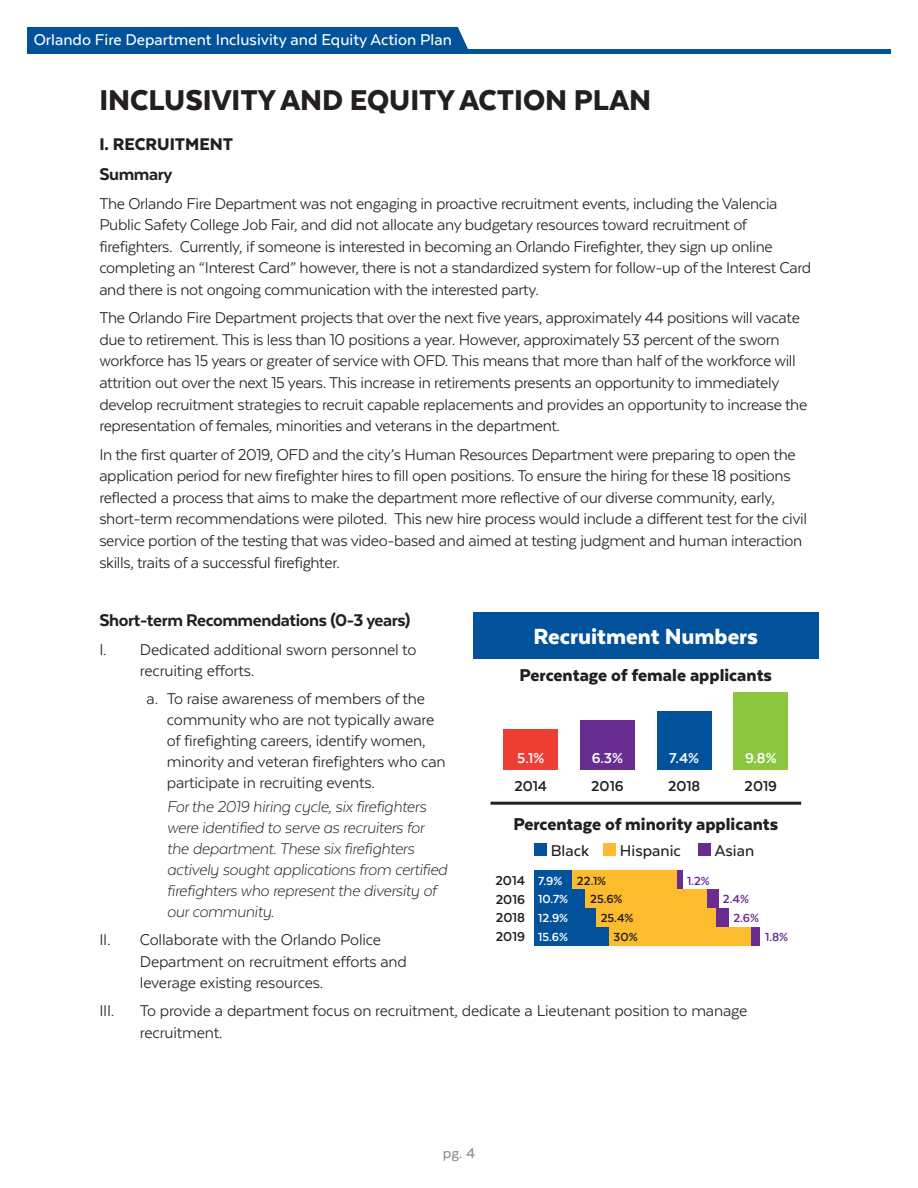
<style>
.page{position:relative;width:918px;height:1188px;background:#fff}
.page>*{position:absolute;margin:0;border:0;box-sizing:border-box;transform-origin:0 0}
.Header_Big{font:900 33px "Texta";color:#231f20}
.t1{font:900 25.2px "Texta";color:#fff}
.t2{font:900 19.8px "Texta";color:#231f20}
.Header_Small{font:800 19.5px "Texta";letter-spacing:-.02em;color:#231f20}
.Header_Big-2{font:900 19.5px "Texta";color:#231f20}
.Body{font:18px/21.6px "Texta";letter-spacing:-.02em;color:#231f20}
.Italics_Body{font:italic 300 18px/21px "Texta";letter-spacing:-.02em;color:#231f20}
.t3{font:500 18px "Texta";color:#fff}
.t4{font:500 18px "Texta";color:#231f20}
.t5{font:700 16.5px "Texta";color:#231f20}
.t6{font:700 16.5px "Texta";color:#fff}
.t7{font:500 16.5px "Texta";color:#8d8f92}
.t8{font:700 14.85px/18.8px "Texta";color:#231f20;text-align:justify}
.t9{font:700 13.5px "Texta";color:#231f20}
.t10{font:700 13.5px "Texta";color:#692c91}
.t11{font:700 13.5px "Texta";color:#fff}
.s1{color:#fff}
</style>
<div class="page">
<div style="left:27px;top:27px;width:441px;height:22px;background:#01529a"></div>
<div style="left:27px;top:49px;width:864px;height:5px;background:#01529a"></div>
<div style="left:473px;top:612px;width:346px;height:46px;background:#01529a"></div>
<div style="left:733px;top:693px;width:55px;height:77px;background:#8bc63e"></div>
<div style="left:657px;top:712px;width:55px;height:58px;background:#01529a"></div>
<div style="left:580px;top:720px;width:55px;height:50px;background:#692c91"></div>
<div style="left:503px;top:730px;width:55px;height:40px;background:#ee3e34"></div>
<hr style="left:491px;top:802px;width:310px;height:3px;background:#231f20">
<div style="left:751px;top:927px;width:9px;height:19px;background:#692c91"></div>
<div style="left:608px;top:927px;width:143px;height:19px;background:#fdbb2e"></div>
<div style="left:534px;top:927px;width:74px;height:19px;background:#01529a"></div>
<div style="left:716px;top:908px;width:13px;height:19px;background:#692c91"></div>
<div style="left:596px;top:908px;width:120px;height:19px;background:#fdbb2e"></div>
<div style="left:534px;top:908px;width:62px;height:19px;background:#01529a"></div>
<div style="left:707px;top:889px;width:11px;height:19px;background:#692c91"></div>
<div style="left:585px;top:889px;width:122px;height:19px;background:#fdbb2e"></div>
<div style="left:534px;top:889px;width:51px;height:19px;background:#01529a"></div>
<div style="left:677px;top:871px;width:6px;height:18px;background:#692c91"></div>
<div style="left:572px;top:871px;width:105px;height:18px;background:#fdbb2e"></div>
<div style="left:534px;top:871px;width:38px;height:18px;background:#01529a"></div>
<div style="left:534px;top:843px;width:13px;height:13px;background:#01529a"></div>
<div style="left:603px;top:843px;width:13px;height:13px;background:#fdbb2e"></div>
<div style="left:698px;top:843px;width:13px;height:13px;background:#692c91"></div>
<p class="t3" style="left:34px;top:30px;width:420px">Orlando Fire Department Inclusivity and Equity Action Plan</p>
<p class="Header_Big" style="left:99px;top:83px;width:553px">INCLUSIVITY AND EQUITY ACTION PLAN</p>
<p class="Header_Big-2" style="left:99px;top:134px;width:135px">I. RECRUITMENT</p>
<p class="Header_Small" style="left:99px;top:164px;width:75px">Summary</p>
<p class="Body" style="left:99px;top:192px;width:713px">The Orlando Fire Department was not engaging in proactive recruitment events, including the Valencia Public Safety College Job Fair, and did not allocate any budgetary resources toward recruitment of firefighters. Currently, if someone is interested in becoming an Orlando Firefighter, they sign up online completing an “Interest Card” however, there is not a standardized system for follow-up of the Interest Card and there is not ongoing communication with the interested party.</p>
<p class="Body" style="left:99px;top:307px;width:709px">The Orlando Fire Department projects that over the next five years, approximately 44 positions will vacate due to retirement. This is less than 10 positions a year. However, approximately 53 percent of the sworn workforce has 15 years or greater of service with OFD. This means that more than half of the workforce will attrition out over the next 15 years. This increase in retirements presents an opportunity to immediately develop recruitment strategies to recruit capable replacements and provides an opportunity to increase the representation of females, minorities and veterans in the department.</p>
<p class="Body" style="left:99px;top:443px;width:709px">In the first quarter of 2019, OFD and the city’s Human Resources Department were preparing to open the application period for new firefighter hires to fill open positions. To ensure the hiring for these 18 positions reflected a process that aims to make the department more reflective of our diverse community, early, short-term recommendations were piloted. This new hire process would include a different test for the civil service portion of the testing that was video-based and aimed at testing judgment and human interaction skills, traits of a successful firefighter.</p>
<p class="Header_Small" style="left:99px;top:610px;width:313px">Short-term Recommendations (0-3 years)</p>
<p class="Body" style="left:140px;top:638px;width:278px;text-indent:-40px">I. Dedicated additional sworn personnel to recruiting efforts.</p>
<p class="Body" style="left:167px;top:688px;width:280px;line-height:21px;text-indent:-20px">a. To raise awareness of members of the community who are not typically aware of firefighting careers, identify women, minority and veteran firefighters who can participate in recruiting events.</p>
<p class="Italics_Body" style="left:167px;top:795px;width:282px">For the 2019 hiring cycle, six firefighters were identified to serve as recruiters for the department. These six firefighters actively sought applications from certified firefighters who represent the diversity of our community.</p>
<p class="Body" style="left:140px;top:929px;width:269px;text-indent:-40px">II. Collaborate with the Orlando Police<br>Department on recruitment efforts and leverage existing resources.</p>
<p class="Body" style="left:99px;top:1000px;width:17px">III.</p>
<p class="Body" style="left:140px;top:1000px;width:609px">To provide a department focus on recruitment, dedicate a Lieutenant position to manage recruitment.</p>
<p class="t1" style="left:533px;top:623px;width:226px">Recruitment Numbers</p>
<p class="t2" style="left:520px;top:665px;width:254px">Percentage of female applicants</p>
<p class="t6" style="left:517px;top:749px;width:29px">5.1%</p>
<p class="t6" style="left:592px;top:749px;width:33px">6.3%</p>
<p class="t6" style="left:669px;top:749px;width:32px">7.4%</p>
<p class="t6" style="left:745px;top:749px;width:33px">9.8%</p>
<p class="t5" style="left:514px;top:778px;width:34px">2014</p>
<p class="t5" style="left:591px;top:778px;width:34px">2016</p>
<p class="t5" style="left:668px;top:778px;width:34px">2018</p>
<p class="t5" style="left:745px;top:778px;width:34px">2019</p>
<p class="t2" style="left:513px;top:814px;width:266px">Percentage of minority applicants</p>
<p class="t4" style="left:551px;top:842px;width:40px">Black</p>
<p class="t4" style="left:620px;top:842px;width:63px">Hispanic</p>
<p class="t4" style="left:715px;top:842px;width:41px">Asian</p>
<p class="t8" style="left:495px;top:871px;width:31px">2014<br>2016<br>2018<br>2019</p>
<p class="t9" style="left:538px;top:874px;width:69px"><span class="s1">7.9%</span> 22.1%</p>
<p class="t10" style="left:687px;top:874px;width:24px">1.2%</p>
<p class="t11" style="left:538px;top:892px;width:31px">10.7%</p>
<p class="t9" style="left:590px;top:892px;width:34px">25.6%</p>
<p class="t10" style="left:723px;top:892px;width:28px">2.4%</p>
<p class="t11" style="left:538px;top:911px;width:31px">12.9%</p>
<p class="t9" style="left:601px;top:911px;width:34px">25.4%</p>
<p class="t10" style="left:733px;top:911px;width:27px">2.6%</p>
<p class="t11" style="left:538px;top:930px;width:31px">15.6%</p>
<p class="t9" style="left:614px;top:930px;width:26px">30%</p>
<p class="t10" style="left:765px;top:930px;width:25px">1.8%</p>
<p class="t7" style="left:443px;top:1145px;width:34px">pg. 4</p>
</div>
